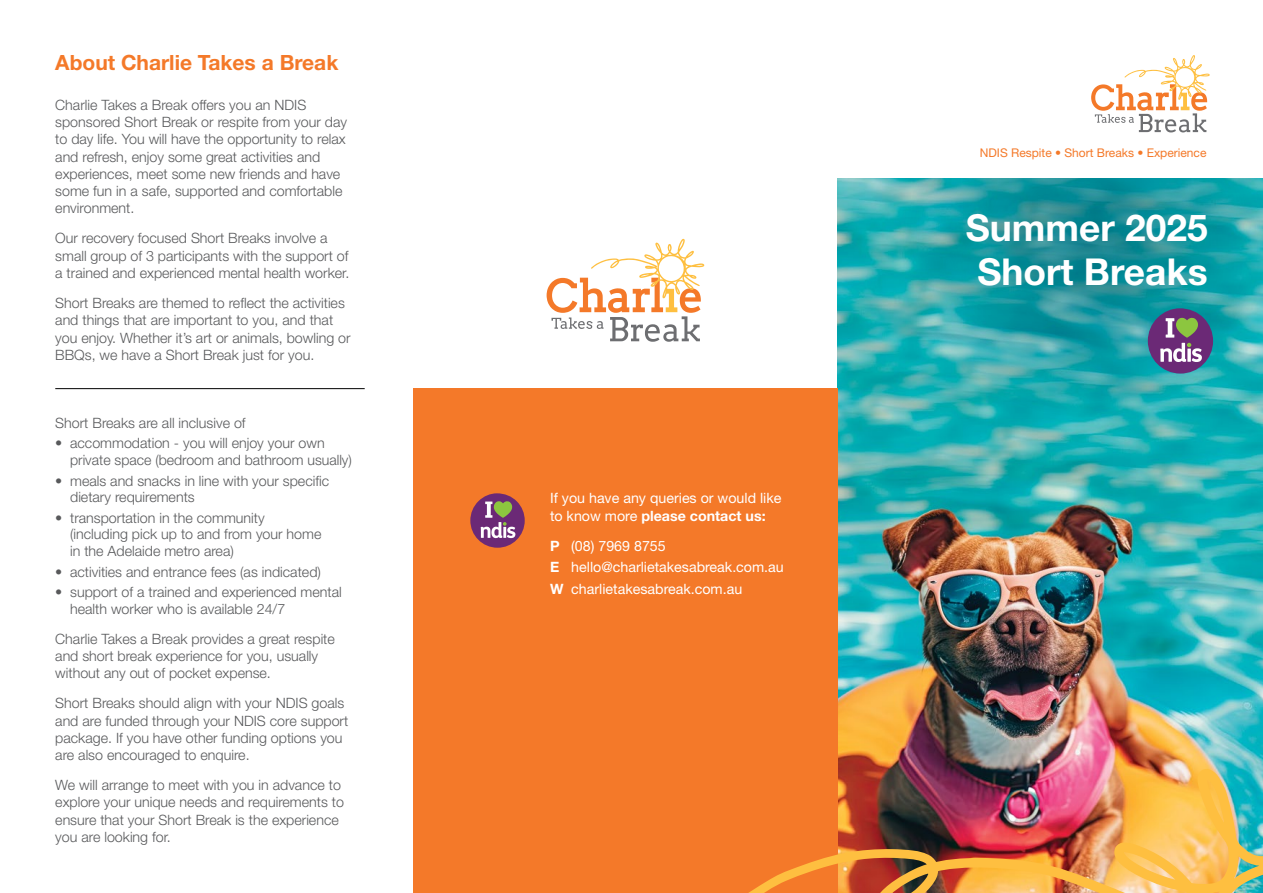
<style>
.page{position:relative;width:1263px;height:893px;background:#fff}
.page>*{position:absolute;margin:0;border:0;box-sizing:border-box;transform-origin:0 0}
.t1{font:700 37.05px/44.5px "Helvetica Neue LT Std";color:#fff;text-align:center}
.t2{font:700 21px "Helvetica Neue LT Std";color:#f47929}
.t3{font:300 14.25px/17.2px "Helvetica Neue LT Std";color:#58595b}
.t4{font:14.25px/21.5px "Helvetica Neue LT Std";color:#fff}
.t5{font:12px "Helvetica Neue LT Std";color:#f47929}
.s1{font-weight:700}
</style>
<div class="page">
<img style="left:838px;top:179px;width:425px;height:581px">
<div style="left:413px;top:388px;width:425px;height:505px;background:#f47929"></div>
<svg style="left:906px;top:179px;width:357px;height:238px"></svg>
<svg style="left:1091px;top:55px;width:119px;height:77px"></svg>
<svg style="left:547px;top:239px;width:157px;height:103px"></svg>
<svg style="left:1148px;top:308px;width:65px;height:66px"></svg>
<svg style="left:470px;top:493px;width:55px;height:55px"></svg>
<img style="left:748px;top:760px;width:515px;height:133px">
<hr style="left:55px;top:388px;width:310px;height:1px;background:#000">
<h2 class="t2" style="left:55px;top:50px;width:285px">About Charlie Takes a Break</h2>
<p class="t3" style="left:55px;top:96px;width:293px">Charlie Takes a Break offers you an NDIS sponsored Short Break or respite from your day to day life. You will have the opportunity to relax and refresh, enjoy some great activities and experiences, meet some new friends and have some fun in a safe, supported and comfortable environment.</p>
<p class="t3" style="left:55px;top:229px;width:296px">Our recovery focused Short Breaks involve a small group of 3 participants with the support of a trained and experienced mental health worker.</p>
<p class="t3" style="left:55px;top:294px;width:297px">Short Breaks are themed to reflect the activities and things that are important to you, and that you enjoy. Whether it’s art or animals, bowling or BBQs, we have a Short Break just for you.</p>
<p class="t3" style="left:55px;top:414px;width:192px">Short Breaks are all inclusive of</p>
<p class="t3" style="left:70px;top:435px;width:283px;line-height:16.4px;text-indent:-15px">• accommodation - you will enjoy your own private space (bedroom and bathroom usually)</p>
<p class="t3" style="left:70px;top:472px;width:260px;line-height:16.5px;text-indent:-15px">• meals and snacks in line with your specific dietary requirements</p>
<p class="t3" style="left:70px;top:509px;width:253px;line-height:16.5px;text-indent:-15px">• transportation in the community (including pick up to and from your home in the Adelaide metro area)</p>
<p class="t3" style="left:55px;top:562px;width:267px">• activities and entrance fees (as indicated)</p>
<p class="t3" style="left:70px;top:584px;width:273px;line-height:16.5px;text-indent:-15px">• support of a trained and experienced mental health worker who is available 24/7</p>
<p class="t3" style="left:55px;top:630px;width:281px">Charlie Takes a Break provides a great respite and short break experience for you, usually without any out of pocket expense.</p>
<p class="t3" style="left:55px;top:694px;width:295px">Short Breaks should align with your NDIS goals and are funded through your NDIS core support package. If you have other funding options you are also encouraged to enquire.</p>
<p class="t3" style="left:55px;top:776px;width:290px">We will arrange to meet with you in advance to explore your unique needs and requirements to ensure that your Short Break is the experience you are looking for.</p>
<p class="t4" style="left:550px;top:490px;width:233px;line-height:17.2px">If you have any queries or would like to know more <span class="s1">please contact us:</span></p>
<p class="t4" style="left:550px;top:535px;width:235px"><span class="s1">P</span> (08) 7969 8755<br><span class="s1">E</span> hello@charlietakesabreak.com.au<br><span class="s1">W</span> charlietakesabreak.com.au</p>
<p class="t5" style="left:980px;top:145px;width:228px">NDIS Respite • Short Breaks • Experience</p>
<h1 class="t1" style="left:966px;top:204px;width:243px">Summer 2025<br>Short Breaks</h1>
</div>
